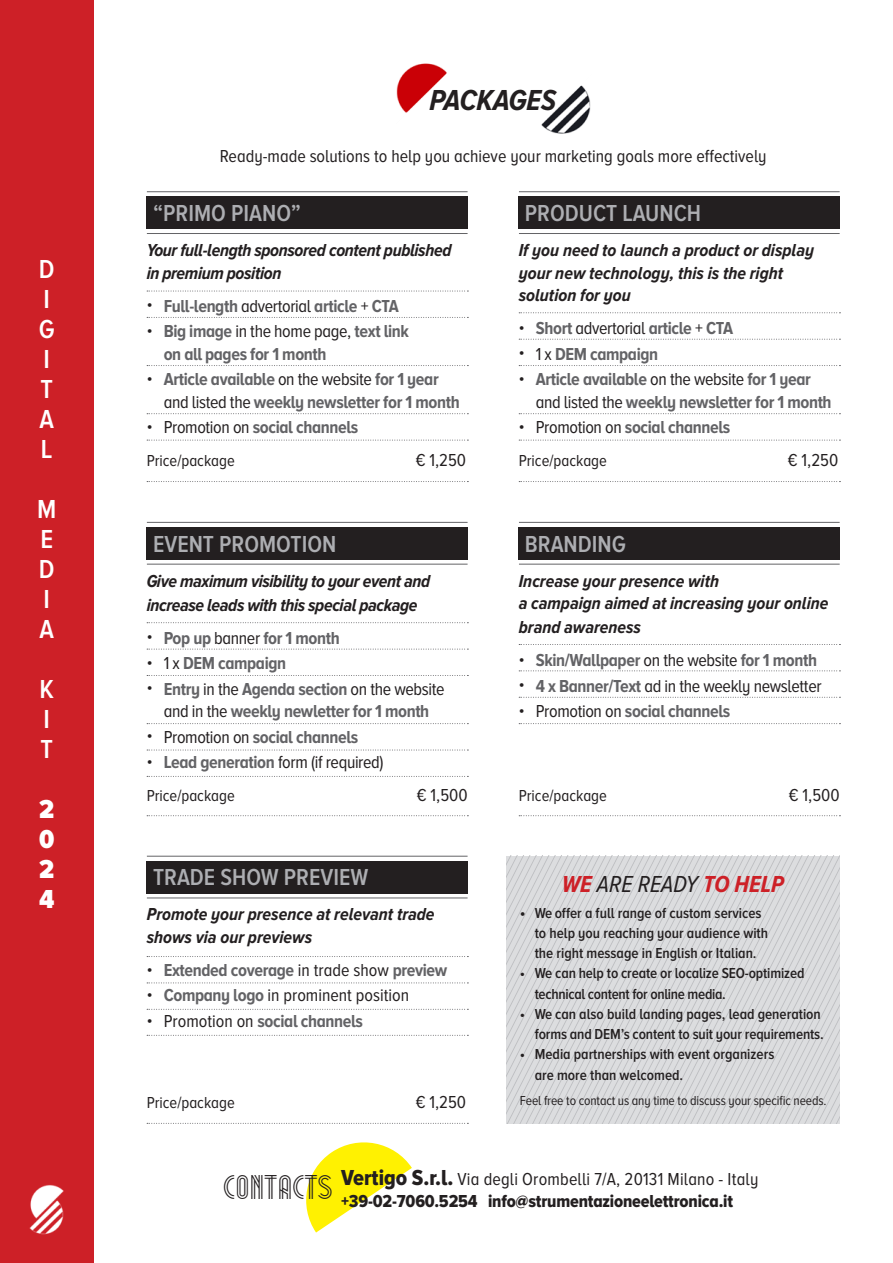
<style>
.page{position:relative;width:893px;height:1263px;background:#fff}
.page>*{position:absolute;margin:0;border:0;box-sizing:border-box;transform-origin:0 0}
.t1{font:italic 700 30px "Proxima Nova A Cond";color:#231f20}
.t2{font:30px "Metropolis 1920";letter-spacing:-.01em;color:#231f20}
.t3{font:600 27px/30px "Proxima Nova A Cond";color:#fff}
.t4{font:900 27px/30px "Proxima Nova A Cond";color:#fff;text-align:justify}
.t5{font:600 24px "Proxima Nova A Cond";color:#adaeb2}
.t6{font:italic 700 24px "Proxima Nova A Cond";color:#cd2027}
.t7{font:700 18px/22.5px "Proxima Nova A Cond";letter-spacing:-.02em;color:#636366}
.t8{font:italic 700 18px/22.5px "Proxima Nova A Cond";color:#231f20}
.t9{font:18px "Proxima Nova A Cond";color:#231f20}
.t10{font:italic 700 18px/24px "Proxima Nova A Cond";letter-spacing:-.02em;color:#231f20}
.t11{font:18px "Proxima Nova A Cond";letter-spacing:-.02em;color:#231f20}
.t12{font:18px "Proxima Nova A Cond Extrabld";letter-spacing:-.01em;color:#231f20}
.t13{font:16.5px "Proxima Nova A Cond";color:#231f20}
.t14{font:600 15px/20.2px "Proxima Nova A Cond";color:#231f20}
.t15{font:13.5px "Proxima Nova A Cond";letter-spacing:-.01em;color:#231f20}
.s1{font-weight:600;font-size:16.5px;color:#231f20}
.s2{font-weight:400;color:#231f20}
.s3{font-weight:600;font-size:16.5px}
.s4{font-weight:700;color:#636366}
.s5{font-size:16.5px}
.s6{font-family:"Proxima Nova A Cond Extrabld";font-size:22.5px}
</style>
<div class="page">
<div style="left:0;top:0;width:94px;height:1263px;background:#cd2027"></div>
<svg style="left:506px;top:856px;width:334px;height:268px;background:#d7d8da"></svg>
<img style="left:29px;top:1185px;width:35px;height:49px">
<hr style="left:147px;top:233px;width:321px;height:1px;background:#636366">
<hr style="left:147px;top:191px;width:321px;height:1px;background:#636366">
<div style="left:147px;top:196px;width:321px;height:33px;background:#231f20"></div>
<hr style="left:147px;top:564px;width:321px;height:1px;background:#636366">
<hr style="left:147px;top:522px;width:321px;height:1px;background:#636366">
<div style="left:147px;top:527px;width:321px;height:32px;background:#231f20"></div>
<hr style="left:147px;top:897px;width:321px;height:1px;background:#636366">
<hr style="left:147px;top:856px;width:321px;height:1px;background:#636366">
<div style="left:147px;top:861px;width:321px;height:32px;background:#231f20"></div>
<hr style="left:519px;top:233px;width:321px;height:1px;background:#636366">
<hr style="left:519px;top:191px;width:321px;height:1px;background:#636366">
<div style="left:519px;top:196px;width:321px;height:33px;background:#231f20"></div>
<hr style="left:519px;top:564px;width:321px;height:1px;background:#636366">
<hr style="left:519px;top:522px;width:321px;height:1px;background:#636366">
<div style="left:519px;top:527px;width:321px;height:32px;background:#231f20"></div>
<svg style="left:306px;top:1142px;width:106px;height:90px"></svg>
<img style="left:396px;top:63px;width:51px;height:50px">
<img style="left:541px;top:85px;width:50px;height:49px">
<svg style="left:147px;top:956px;width:321px;height:1px"></svg>
<svg style="left:147px;top:982px;width:321px;height:1px"></svg>
<svg style="left:147px;top:1009px;width:321px;height:1px"></svg>
<svg style="left:147px;top:1123px;width:321px;height:1px"></svg>
<svg style="left:147px;top:291px;width:321px;height:1px"></svg>
<svg style="left:147px;top:317px;width:321px;height:1px"></svg>
<svg style="left:147px;top:440px;width:321px;height:1px"></svg>
<svg style="left:147px;top:365px;width:321px;height:1px"></svg>
<svg style="left:147px;top:413px;width:321px;height:1px"></svg>
<svg style="left:147px;top:481px;width:321px;height:1px"></svg>
<svg style="left:519px;top:312px;width:321px;height:1px"></svg>
<svg style="left:519px;top:339px;width:321px;height:1px"></svg>
<svg style="left:519px;top:440px;width:321px;height:1px"></svg>
<svg style="left:519px;top:365px;width:321px;height:1px"></svg>
<svg style="left:519px;top:413px;width:321px;height:1px"></svg>
<svg style="left:519px;top:481px;width:321px;height:1px"></svg>
<svg style="left:519px;top:644px;width:321px;height:1px"></svg>
<svg style="left:519px;top:670px;width:321px;height:1px"></svg>
<svg style="left:519px;top:697px;width:321px;height:1px"></svg>
<svg style="left:519px;top:723px;width:321px;height:1px"></svg>
<svg style="left:519px;top:815px;width:321px;height:1px"></svg>
<svg style="left:147px;top:622px;width:321px;height:1px"></svg>
<svg style="left:147px;top:649px;width:321px;height:1px"></svg>
<svg style="left:147px;top:750px;width:321px;height:1px"></svg>
<svg style="left:147px;top:675px;width:321px;height:1px"></svg>
<svg style="left:147px;top:723px;width:321px;height:1px"></svg>
<svg style="left:147px;top:776px;width:321px;height:1px"></svg>
<svg style="left:147px;top:815px;width:321px;height:1px"></svg>
<svg style="left:147px;top:1035px;width:321px;height:1px"></svg>
<h2 class="t3" style="left:39px;top:254px;width:17px">D<br>I<br>G<br>I<br>T<br>A<br>L</h2>
<h2 class="t3" style="left:37px;top:494px;width:21px">M<br>E<br>D<br>I<br>A</h2>
<h2 class="t3" style="left:40px;top:674px;width:16px">K<br>I<br>T</h2>
<h2 class="t4" style="left:39px;top:794px;width:17px">2<br>0<br>2<br>4</h2>
<p class="t1" style="left:429px;top:84px;width:128px">PACKAGES</p>
<p class="t9" style="left:220px;top:146px;width:548px">Ready-made solutions to help you achieve your marketing goals more effectively</p>
<p class="t5" style="left:153px;top:200px;width:149px">“PRIMO PIANO”</p>
<p class="t10" style="left:147px;top:238px;width:306px">Your full-length sponsored content published</p>
<p class="t10" style="left:147px;top:260px;width:136px">in premium position</p>
<p class="t7" style="left:147px;top:294px;width:254px"><span class="s1">•</span> Full-length <span class="s2">advertorial</span> article <span class="s2">+</span> CTA</p>
<p class="t7" style="left:147px;top:320px;width:264px"><span class="s1">•</span> Big image <span class="s2">in the home page,</span> text link</p>
<p class="t7" style="left:164px;top:342px;width:164px">on all pages for 1 month</p>
<p class="t7" style="left:164px;top:368px;width:297px;text-indent:-17px"><span class="s1">•</span> Article available <span class="s2">on the website</span> for 1 year <span class="s2">and listed the</span> weekly newsletter for 1 month</p>
<p class="t7" style="left:147px;top:416px;width:213px"><span class="s1">•</span> <span class="s2">Promotion on</span> social channels</p>
<p class="t13" style="left:147px;top:452px;width:90px">Price/package</p>
<p class="t9" style="left:416px;top:450px;width:52px">€ 1,250</p>
<p class="t5" style="left:153px;top:530px;width:185px">EVENT PROMOTION</p>
<p class="t10" style="left:147px;top:568px;width:285px">Give maximum visibility to your event and increase leads with this special package</p>
<p class="t7" style="left:147px;top:626px;width:195px"><span class="s1">•</span> Pop up <span class="s2">banner</span> for 1 month</p>
<p class="t7" style="left:147px;top:652px;width:141px"><span class="s1">•</span> <span class="s2">1 x</span> DEM campaign</p>
<p class="t7" style="left:147px;top:677px;width:299px"><span class="s1">•</span> Entry <span class="s2">in the</span> Agenda section <span class="s2">on the website</span></p>
<p class="t7" style="left:164px;top:700px;width:267px"><span class="s2">and in the</span> weekly newletter for 1 month</p>
<p class="t7" style="left:147px;top:725px;width:213px"><span class="s1">•</span> <span class="s2">Promotion on</span> social channels</p>
<p class="t11" style="left:147px;top:752px;width:238px"><span class="s3">•</span> <span class="s4">Lead generation</span> form (if required)</p>
<p class="t13" style="left:147px;top:787px;width:90px">Price/package</p>
<p class="t9" style="left:417px;top:785px;width:52px">€ 1,500</p>
<p class="t5" style="left:153px;top:864px;width:217px">TRADE SHOW PREVIEW</p>
<p class="t8" style="left:147px;top:903px;width:289px">Promote your presence at relevant trade shows via our previews</p>
<p class="t7" style="left:147px;top:958px;width:302px"><span class="s1">•</span> Extended coverage <span class="s2">in trade show</span> preview</p>
<p class="t9" style="left:147px;top:986px;width:264px"><span class="s3">•</span> <span class="s4">Company logo</span> in prominent position</p>
<p class="t7" style="left:147px;top:1009px;width:218px"><span class="s1">•</span> <span class="s2">Promotion on</span> social channels</p>
<p class="t13" style="left:147px;top:1093px;width:90px">Price/package</p>
<p class="t9" style="left:416px;top:1092px;width:52px">€ 1,250</p>
<p class="t5" style="left:525px;top:200px;width:178px">PRODUCT LAUNCH</p>
<p class="t8" style="left:519px;top:239px;width:297px">If you need to launch a product or display your new technology, this is the right solution for you</p>
<p class="t7" style="left:519px;top:317px;width:216px"><span class="s1">•</span> Short <span class="s2">advertorial</span> article <span class="s2">+</span> CTA</p>
<p class="t7" style="left:519px;top:342px;width:141px"><span class="s1">•</span> <span class="s2">1 x</span> DEM campaign</p>
<p class="t7" style="left:536px;top:368px;width:297px;text-indent:-17px"><span class="s1">•</span> Article available <span class="s2">on the website</span> for 1 year <span class="s2">and listed the</span> weekly newsletter for 1 month</p>
<p class="t7" style="left:519px;top:416px;width:213px"><span class="s1">•</span> <span class="s2">Promotion on</span> social channels</p>
<p class="t13" style="left:519px;top:452px;width:90px">Price/package</p>
<p class="t9" style="left:788px;top:450px;width:52px">€ 1,250</p>
<p class="t5" style="left:525px;top:530px;width:102px">BRANDING</p>
<p class="t8" style="left:519px;top:569px;width:202px">Increase your presence with</p>
<p class="t8" style="left:519px;top:591px;width:311px;line-height:24px">a campaign aimed at increasing your online brand awareness</p>
<p class="t7" style="left:519px;top:649px;width:300px"><span class="s1">•</span> Skin/Wallpaper <span class="s2">on the website</span> for 1 month</p>
<p class="t11" style="left:519px;top:676px;width:304px"><span class="s3">•</span> <span class="s4">4 x Banner/Text</span> ad in the weekly newsletter</p>
<p class="t7" style="left:519px;top:700px;width:213px"><span class="s1">•</span> <span class="s2">Promotion on</span> social channels</p>
<p class="t13" style="left:519px;top:787px;width:90px">Price/package</p>
<p class="t9" style="left:789px;top:785px;width:52px">€ 1,500</p>
<p class="t6" style="left:562px;top:870px;width:224px">WE <span class="s2">ARE READY</span> TO HELP</p>
<p class="t14" style="left:520px;top:902px;width:243px"><span class="s5">•</span> We offer a full range of custom services</p>
<p class="t14" style="left:535px;top:923px;width:235px">to help you reaching your audience with</p>
<p class="t14" style="left:535px;top:943px;width:223px">the right message in English or Italian.</p>
<p class="t14" style="left:535px;top:963px;width:271px;text-indent:-15px">• We can help to create or localize SEO-optimized technical content for online media.</p>
<p class="t14" style="left:520px;top:1004px;width:305px;text-align:right">• We can also build landing pages, lead generation forms and DEM’s content to suit your requirements.</p>
<p class="t14" style="left:520px;top:1044px;width:256px">• Media partnerships with event organizers</p>
<p class="t14" style="left:535px;top:1064px;width:150px">are more than welcomed.</p>
<p class="t15" style="left:520px;top:1093px;width:308px">Feel free to contact us any time to discuss your specific needs.</p>
<p class="t2" style="left:225px;top:1162px;width:111px">CONTACTS</p>
<p class="t9" style="left:341px;top:1169px;width:419px"><span class="s6">Vertigo S.r.l.</span> Via degli Orombelli 7/A, 20131 Milano - Italy</p>
<p class="t12" style="left:341px;top:1191px;width:393px">+39-02-7060.5254 info@strumentazioneelettronica.it</p>
</div>
